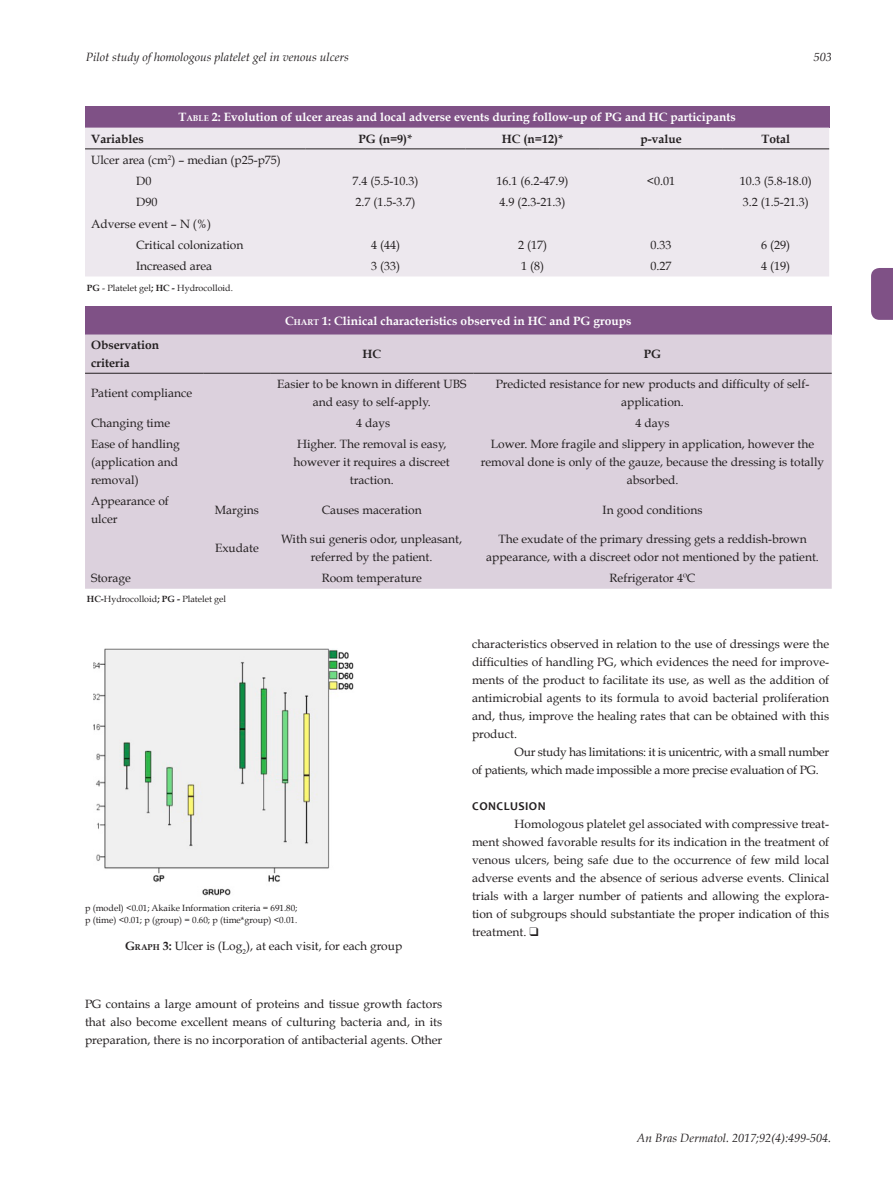
<style>
.page{position:relative;width:893px;height:1191px;background:#fff}
.page>*{position:absolute;margin:0;border:0;box-sizing:border-box;transform-origin:0 0}
.ABD-ING_-_2016{font:12px/18px "Book Antiqua";color:#231f20;text-align:center}
.ABD-ING_-_2016_-_Fin{font:700 12px "Book Antiqua";color:#fff}
.ABD-ING_-_2016-2{font:12px/18px "Book Antiqua";letter-spacing:-.02em;color:#231f20}
.t1{font:italic 12px "Book Antiqua";color:#231f20}
.ABD-ING_-_2016-3{font:700 12px/18px "Book Antiqua";color:#231f20}
.Normal__Web{font:12px "Book Antiqua";color:#231f20}
.ABD-ING_-_2016-4{font:700 12px "Candara";letter-spacing:.04em;color:#231f20}
.ABD-ING_-_2016-5{font:9px "Book Antiqua";color:#231f20}
.s1{font-style:inherit}
.s2{font-size:8.4px}
.s3{font-weight:700}
.s4{font-weight:700;font-size:8.4px}
</style>
<div class="page">
<svg style="left:871px;top:268px;width:22px;height:52px"></svg>
<div style="left:85px;top:106px;width:744px;height:22px;background:#7f5186"></div>
<div style="left:85px;top:128px;width:744px;height:148px;background:#ede8ee"></div>
<hr style="left:85px;top:149px;width:221px;height:1px;background:#231f20">
<hr style="left:306px;top:149px;width:159px;height:1px;background:#231f20">
<hr style="left:465px;top:149px;width:135px;height:1px;background:#231f20">
<hr style="left:600px;top:149px;width:122px;height:1px;background:#231f20">
<hr style="left:722px;top:149px;width:107px;height:1px;background:#231f20">
<img style="left:94px;top:648px;width:260px;height:248px">
<div style="left:85px;top:306px;width:747px;height:28px;background:#7f5186"></div>
<div style="left:85px;top:334px;width:747px;height:255px;background:#dcd1dd"></div>
<hr style="left:85px;top:373px;width:119px;height:1px;background:#231f20">
<hr style="left:204px;top:373px;width:66px;height:1px;background:#231f20">
<hr style="left:270px;top:373px;width:203px;height:1px;background:#231f20">
<hr style="left:473px;top:373px;width:359px;height:1px;background:#231f20">
<p class="t1" style="left:86px;top:50px;width:264px">Pilot study of homologous platelet gel in venous ulcers</p>
<p class="t1" style="left:814px;top:50px;width:19px">503</p>
<p class="ABD-ING_-_2016_-_Fin" style="left:178px;top:110px;width:559px"><span class="s1">T</span><span class="s2">ABLE</span> 2: Evolution of ulcer areas and local adverse events during follow-up of PG and HC participants</p>
<p class="ABD-ING_-_2016-3" style="left:91px;top:130px;width:54px">Variables</p>
<p class="ABD-ING_-_2016-3" style="left:358px;top:130px;width:56px">PG (n=9)*</p>
<p class="ABD-ING_-_2016-3" style="left:502px;top:130px;width:63px">HC (n=12)*</p>
<p class="ABD-ING_-_2016-3" style="left:640px;top:130px;width:43px">p-value</p>
<p class="ABD-ING_-_2016-3" style="left:761px;top:130px;width:30px">Total</p>
<p class="ABD-ING_-_2016" style="left:91px;top:151px;width:191px">Ulcer area (cm<sup>2</sup>) – median (p25-p75)</p>
<p class="ABD-ING_-_2016" style="left:136px;top:172px;width:17px">D0</p>
<p class="ABD-ING_-_2016" style="left:352px;top:172px;width:67px">7.4 (5.5-10.3)</p>
<p class="ABD-ING_-_2016" style="left:497px;top:172px;width:73px">16.1 (6.2-47.9)</p>
<p class="ABD-ING_-_2016" style="left:647px;top:172px;width:30px">&lt;0.01</p>
<p class="ABD-ING_-_2016" style="left:740px;top:172px;width:73px">10.3 (5.8-18.0)</p>
<p class="ABD-ING_-_2016" style="left:136px;top:193px;width:23px">D90</p>
<p class="ABD-ING_-_2016" style="left:355px;top:193px;width:61px">2.7 (1.5-3.7)</p>
<p class="ABD-ING_-_2016" style="left:500px;top:193px;width:67px">4.9 (2.3-21.3)</p>
<p class="ABD-ING_-_2016" style="left:743px;top:193px;width:67px">3.2 (1.5-21.3)</p>
<p class="ABD-ING_-_2016" style="left:91px;top:215px;width:121px">Adverse event – N (%)</p>
<p class="ABD-ING_-_2016" style="left:136px;top:236px;width:109px">Critical colonization</p>
<p class="ABD-ING_-_2016" style="left:371px;top:236px;width:30px">4 (44)</p>
<p class="ABD-ING_-_2016" style="left:518px;top:236px;width:30px">2 (17)</p>
<p class="ABD-ING_-_2016" style="left:650px;top:236px;width:22px">0.33</p>
<p class="ABD-ING_-_2016" style="left:761px;top:236px;width:30px">6 (29)</p>
<p class="ABD-ING_-_2016" style="left:136px;top:257px;width:78px">Increased area</p>
<p class="ABD-ING_-_2016" style="left:371px;top:257px;width:30px">3 (33)</p>
<p class="ABD-ING_-_2016" style="left:521px;top:257px;width:24px">1 (8)</p>
<p class="ABD-ING_-_2016" style="left:650px;top:257px;width:22px">0.27</p>
<p class="ABD-ING_-_2016" style="left:761px;top:257px;width:30px">4 (19)</p>
<p class="ABD-ING_-_2016-5" style="left:87px;top:283px;width:148px"><span class="s3">PG</span> - Platelet gel<span class="s3">; HC -</span> Hydrocolloid.</p>
<p class="ABD-ING_-_2016_-_Fin" style="left:285px;top:314px;width:348px"><span class="s1">C</span><span class="s2">HART</span> 1: Clinical characteristics observed in HC and PG groups</p>
<p class="ABD-ING_-_2016-3" style="left:91px;top:336px;width:69px">Observation criteria</p>
<p class="ABD-ING_-_2016-3" style="left:362px;top:345px;width:20px">HC</p>
<p class="ABD-ING_-_2016-3" style="left:644px;top:345px;width:19px">PG</p>
<p class="ABD-ING_-_2016" style="left:91px;top:384px;width:103px">Patient compliance</p>
<p class="ABD-ING_-_2016" style="left:277px;top:375px;width:191px">Easier to be known in different UBS and easy to self-apply.</p>
<p class="ABD-ING_-_2016" style="left:496px;top:375px;width:315px">Predicted resistance for new products and difficulty of self&shy;application.</p>
<p class="ABD-ING_-_2016" style="left:91px;top:414px;width:81px">Changing time</p>
<p class="ABD-ING_-_2016" style="left:356px;top:414px;width:36px">4 days</p>
<p class="ABD-ING_-_2016" style="left:635px;top:414px;width:36px">4 days</p>
<p class="ABD-ING_-_2016" style="left:91px;top:435px;width:90px;text-align:left">Ease of handling (application and removal)</p>
<p class="ABD-ING_-_2016" style="left:294px;top:435px;width:158px">Higher. The removal is easy, however it requires a discreet traction.</p>
<p class="ABD-ING_-_2016" style="left:481px;top:435px;width:345px">Lower. More fragile and slippery in application, however the removal done is only of the gauze, because the dressing is totally absorbed.</p>
<p class="ABD-ING_-_2016" style="left:91px;top:491px;width:79px;text-align:left">Appearance of ulcer</p>
<p class="ABD-ING_-_2016" style="left:215px;top:500px;width:46px">Margins</p>
<p class="ABD-ING_-_2016" style="left:322px;top:500px;width:102px">Causes maceration</p>
<p class="ABD-ING_-_2016" style="left:603px;top:500px;width:101px">In good conditions</p>
<p class="ABD-ING_-_2016" style="left:215px;top:539px;width:45px">Exudate</p>
<p class="ABD-ING_-_2016" style="left:281px;top:530px;width:182px">With sui generis odor, unpleasant, referred by the patient.</p>
<p class="ABD-ING_-_2016" style="left:486px;top:530px;width:334px">The exudate of the primary dressing gets a reddish-brown appearance, with a discreet odor not mentioned by the patient.</p>
<p class="ABD-ING_-_2016" style="left:91px;top:569px;width:41px">Storage</p>
<p class="ABD-ING_-_2016" style="left:322px;top:569px;width:102px">Room temperature</p>
<p class="ABD-ING_-_2016" style="left:610px;top:569px;width:87px">Refrigerator 4ºC</p>
<p class="ABD-ING_-_2016-5" style="left:87px;top:593px;width:141px"><span class="s3">HC-</span>Hydrocolloid<span class="s3">; PG -</span> Platelet gel</p>
<p class="ABD-ING_-_2016-5" style="left:85px;top:902px;width:214px">p (model) &lt;0.01; Akaike Information criteria = 691.80;</p>
<p class="ABD-ING_-_2016-5" style="left:85px;top:914px;width:214px">p (time) &lt;0.01; p (group) = 0.60; p (time*group) &lt;0.01.</p>
<p class="Normal__Web" style="left:125px;top:938px;width:279px"><span class="s3">G</span><span class="s4">RAPH</span> <span class="s3">3:</span> Ulcer is (Log<sub>2</sub>), at each visit, for each group</p>
<p class="ABD-ING_-_2016" style="left:85px;top:995px;width:359px;text-align:justify">PG contains a large amount of proteins and tissue growth factors that also become excellent means of culturing bacteria and, in its preparation, there is no incorporation of antibacterial agents. Other</p>
<p class="ABD-ING_-_2016" style="left:472px;top:635px;width:359px;text-align:justify">characteristics observed in relation to the use of dressings were the difficulties of handling PG, which evidences the need for improve&shy;ments of the product to facilitate its use, as well as the addition of antimicrobial agents to its formula to avoid bacterial proliferation and, thus, improve the healing rates that can be obtained with this product.</p>
<p class="ABD-ING_-_2016-2" style="left:472px;top:743px;width:359px;text-indent:43px">Our study has limitations: it is unicentric, with a small number of patients, which made impossible a more precise evaluation of PG.</p>
<p class="ABD-ING_-_2016-4" style="left:472px;top:799px;width:75px">CONCLUSION</p>
<p class="ABD-ING_-_2016" style="left:472px;top:815px;width:359px;text-align:justify;text-indent:43px">Homologous platelet gel associated with compressive treat&shy;ment showed favorable results for its indication in the treatment of venous ulcers, being safe due to the occurrence of few mild local adverse events and the absence of serious adverse events. Clinical trials with a larger number of patients and allowing the explora&shy;tion of subgroups should substantiate the proper indication of this treatment. ❑</p>
<p class="t1" style="left:637px;top:1131px;width:196px">An Bras Dermatol. 2017;92(4):499-504.</p>
</div>
